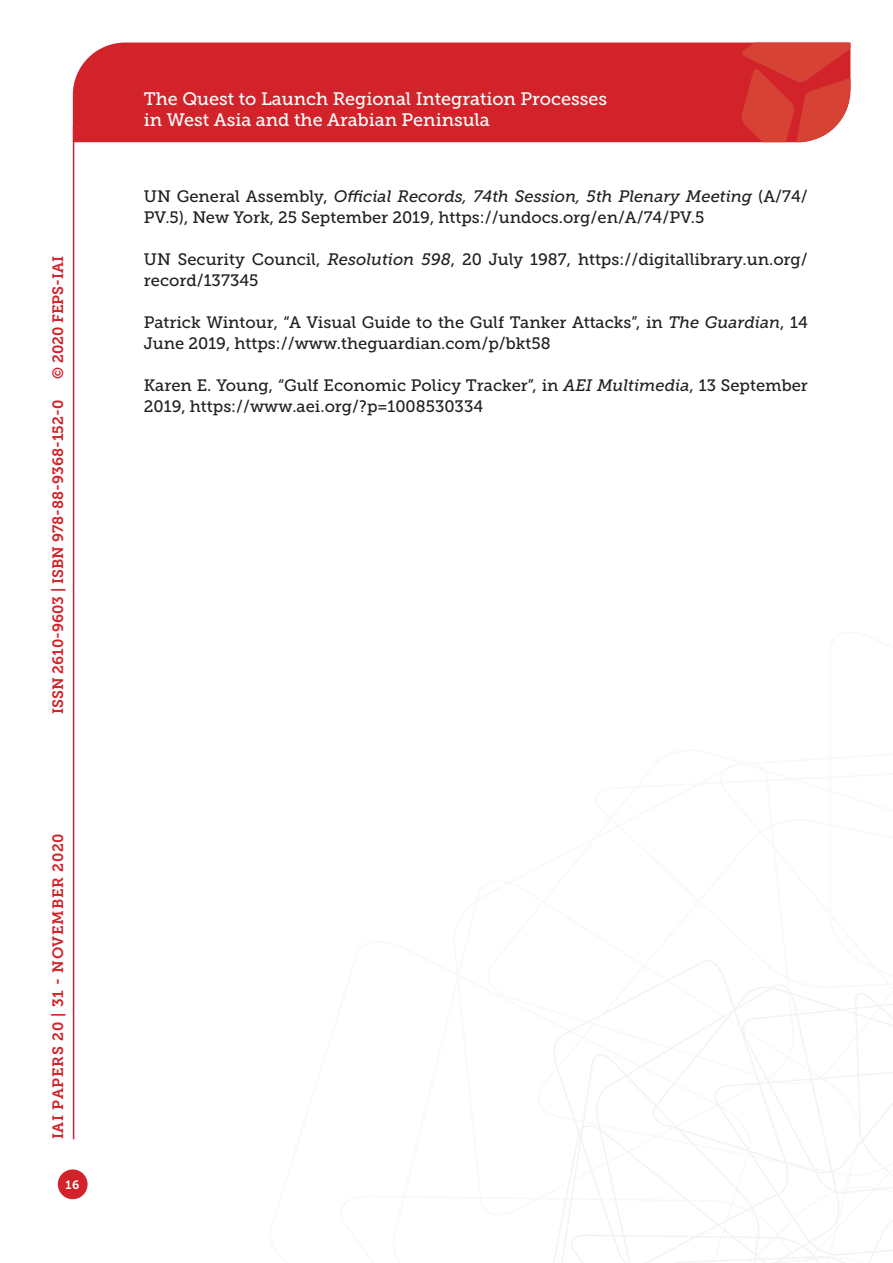
<style>
.page{position:relative;width:893px;height:1263px;background:#fff}
.page>*{position:absolute;margin:0;border:0;box-sizing:border-box;transform-origin:0 0}
.t1{font:18px/21.6px "Museo Slab 500";color:#fff}
.Testo{font:16.5px/21px "Museo Slab 500";color:#231f20}
.t2{font:15px "Museo Slab 700";color:#d2232a}
.t3{font:15px "Museo Slab 700";letter-spacing:.05em;color:#d2232a}
.t4{font:12px "Museo Slab 700";color:#fff}
.s1{font-style:italic}
</style>
<div class="page">
<svg style="left:553px;top:960px;width:340px;height:303px"></svg>
<div style="left:73px;top:43px;width:668px;height:99px;background:#d2232a"></div>
<svg style="left:741px;top:43px;width:109px;height:99px;background:#d6433b"></svg>
<div style="left:58px;top:1169px;width:30px;height:30px;background:#d2232a;border-radius:50%"></div>
<hr style="left:73px;top:126px;width:1px;height:1013px;background:#d2232a">
<p class="t2" style="left:50px;top:379px;width:125px;rotate:-90deg">© 2020 FEPS-IAI</p>
<p class="t2" style="left:49px;top:714px;width:316px;rotate:-90deg">ISSN 2610-9603 | ISBN 978-88-9368-152-0</p>
<p class="t3" style="left:50px;top:1139px;width:308px;rotate:-90deg">IAI PAPERS 20 | 31 - NOVEMBER 2020</p>
<p class="t4" style="left:66px;top:1178px;width:15px">16</p>
<p class="t1" style="left:144px;top:88px;width:465px">The Quest to Launch Regional Integration Processes in West Asia and the Arabian Peninsula</p>
<p class="Testo" style="left:144px;top:186px;width:666px">UN General Assembly, <span class="s1">Official Records, 74th Session, 5th Plenary Meeting</span> (A/74/<br>PV.5), New York, 25 September 2019, https://undocs.org/en/A/74/PV.5</p>
<p class="Testo" style="left:144px;top:249px;width:666px">UN Security Council, <span class="s1">Resolution 598</span>, 20 July 1987, https://digitallibrary.un.org/ record/137345</p>
<p class="Testo" style="left:144px;top:312px;width:666px">Patrick Wintour, “A Visual Guide to the Gulf Tanker Attacks”, in <span class="s1">The Guardian</span>, 14<br>June 2019, https://www.theguardian.com/p/bkt58</p>
<p class="Testo" style="left:144px;top:375px;width:666px">Karen E. Young, “Gulf Economic Policy Tracker”, in <span class="s1">AEI Multimedia</span>, 13 September<br>2019, https://www.aei.org/?p=1008530334</p>
</div>
